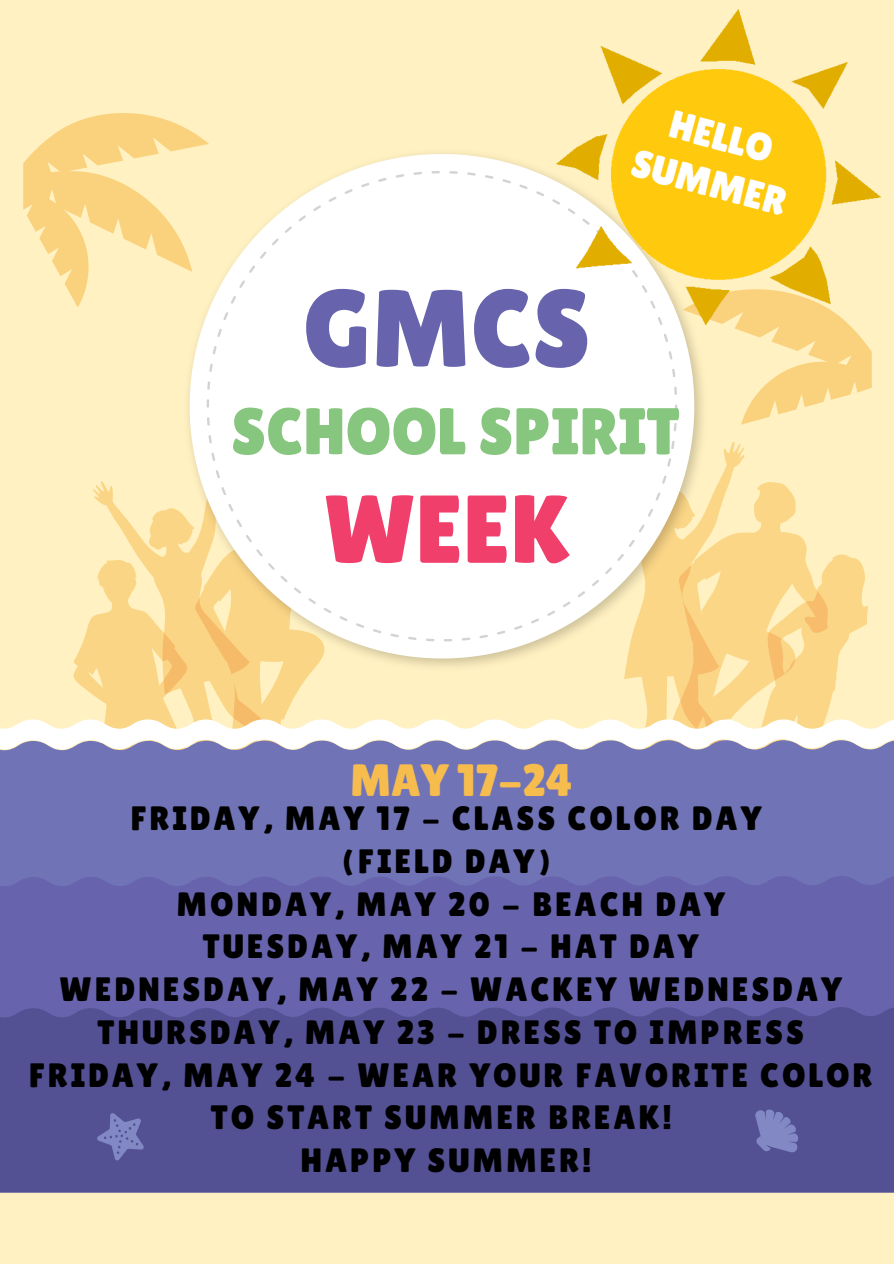
<style>
.page{position:relative;width:894px;height:1264px;background:#fff}
.page>*{position:absolute;margin:0;border:0;box-sizing:border-box;transform-origin:0 0}
.t1{font:109.8px "Lilita One";color:#6764ad}
.t2{font:96px "Lilita One";color:#ef3f6a}
.t3{font:65.85px "Lilita One";color:#87c67e}
.t4{font:45.3px "Lilita One";color:#f7bc4e}
.t5{font:39px/47.2px "Lilita One";color:#fff;text-align:center}
.t6{font:33.75px/42.8px "Lilita One";letter-spacing:.085em;color:#000;text-align:center}
</style>
<div class="page">
<div style="left:0;top:0;width:893px;height:1263px;background:#fff1c1"></div>
<svg style="left:93px;top:481px;width:85px;height:67px"></svg>
<svg style="left:722px;top:441px;width:23px;height:34px"></svg>
<svg style="left:712px;top:475px;width:95px;height:73px"></svg>
<div style="left:0;top:857px;width:893px;height:18px;background:#7074b6"></div>
<div style="left:0;top:875px;width:893px;height:131px;background:#6764ad"></div>
<div style="left:0;top:1006px;width:893px;height:186px;background:#535093"></div>
<svg style="left:0;top:548px;width:893px;height:309px"></svg>
<svg style="left:755px;top:1109px;width:42px;height:43px"></svg>
<svg style="left:178px;top:153px;width:534px;height:523px"></svg>
<svg style="left:206px;top:171px;width:471px;height:470px;fill:#fff"></svg>
<svg style="left:682px;top:343px;width:189px;height:81px"></svg>
<svg style="left:23px;top:113px;width:186px;height:194px"></svg>
<svg style="left:97px;top:1113px;width:47px;height:47px"></svg>
<img style="left:530px;top:9px;width:351px;height:334px">
<h1 class="t1" style="left:303px;top:265px;width:289px">GMCS</h1>
<p class="t5" style="left:651px;top:93px;width:160px;rotate:15deg">HELLO<br>SUMMER</p>
<h3 class="t3" style="left:231px;top:393px;width:450px">SCHOOL SPIRIT</h3>
<h2 class="t2" style="left:324px;top:474px;width:247px">WEEK</h2>
<h3 class="t4" style="left:350px;top:754px;width:224px">MAY 17-24</h3>
<p class="t6" style="left:29px;top:797px;width:844px">FRIDAY, MAY 17 - CLASS COLOR DAY<br>(FIELD DAY)<br>MONDAY, MAY 20 - BEACH DAY<br>TUESDAY, MAY 21 - HAT DAY<br>WEDNESDAY, MAY 22 - WACKEY WEDNESDAY<br>THURSDAY, MAY 23 - DRESS TO IMPRESS<br>FRIDAY, MAY 24 - WEAR YOUR FAVORITE COLOR<br>TO START SUMMER BREAK!<br>HAPPY SUMMER!</p>
</div>
